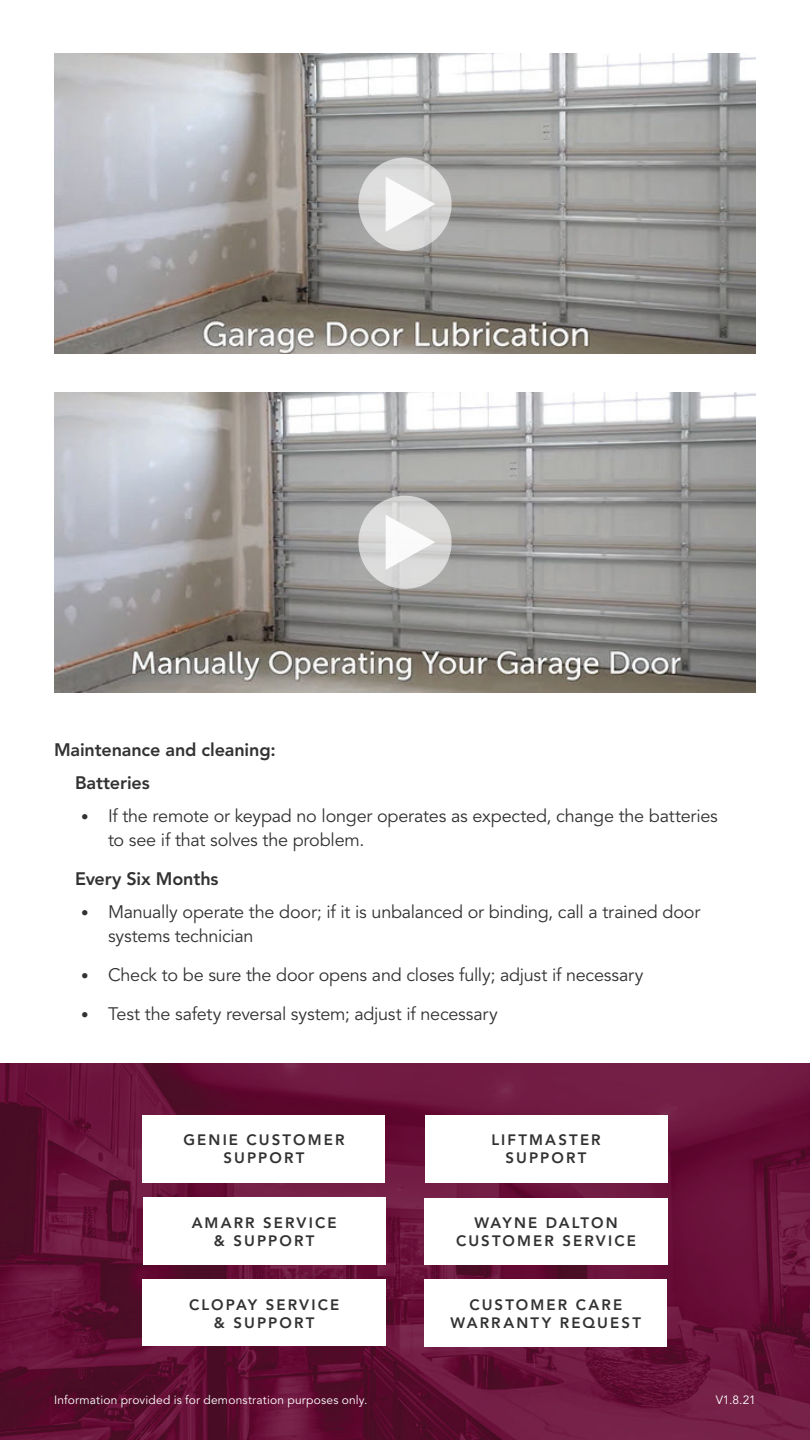
<style>
.page{position:relative;width:810px;height:1440px;background:#fff}
.page>*{position:absolute;margin:0;border:0;box-sizing:border-box;transform-origin:0 0}
.t1{font:18px/24px "Avenir LT Std";letter-spacing:-.015em;color:#313231}
.t2{font:800 18px/33px "Avenir LT Std";letter-spacing:-.01em;color:#313231}
.t3{font:800 15px/18px "Avenir LT Std";letter-spacing:.14em;color:#313231;text-align:center}
.t4{font:12px "Avenir LT Std";letter-spacing:.015em;color:#fff}
.s1{font-weight:800;font-size:15px}
</style>
<div class="page">
<svg style="left:54px;top:53px;width:179px;height:1px"></svg>
<img style="left:0;top:1064px;width:810px;height:376px">
<img style="left:54px;top:54px;width:702px;height:300px">
<img style="left:54px;top:392px;width:702px;height:300px">
<svg style="left:358px;top:158px;width:94px;height:93px;background:#d6d6d6"></svg>
<svg style="left:386px;top:177px;width:49px;height:55px"></svg>
<svg style="left:358px;top:496px;width:94px;height:93px;background:#d7d7d6"></svg>
<svg style="left:386px;top:515px;width:49px;height:55px"></svg>
<div style="left:142px;top:1115px;width:244px;height:67px;background:#fff"></div>
<div style="left:143px;top:1197px;width:243px;height:68px;background:#fff"></div>
<div style="left:424px;top:1198px;width:244px;height:67px;background:#fff"></div>
<div style="left:424px;top:1279px;width:243px;height:68px;background:#fff"></div>
<div style="left:425px;top:1115px;width:243px;height:67px;background:#fff"></div>
<div style="left:143px;top:1280px;width:243px;height:66px;background:#fff"></div>
<p class="t2" style="left:75px;top:733px;width:202px;text-indent:-21px">Maintenance and cleaning:<br>Batteries</p>
<p class="t1" style="left:108px;top:804px;width:611px;text-indent:-27px"><span class="s1">•</span> If the remote or keypad no longer operates as expected, change the batteries to see if that solves the problem.</p>
<p class="t2" style="left:75px;top:862px;width:145px">Every Six Months</p>
<p class="t1" style="left:108px;top:900px;width:594px;text-indent:-27px"><span class="s1">•</span> Manually operate the door; if it is unbalanced or binding, call a trained door systems technician</p>
<p class="t1" style="left:81px;top:963px;width:564px"><span class="s1">•</span> Check to be sure the door opens and closes fully; adjust if necessary</p>
<p class="t1" style="left:81px;top:1002px;width:418px"><span class="s1">•</span> Test the safety reversal system; adjust if necessary</p>
<p class="t3" style="left:184px;top:1131px;width:162px">GENIE CUSTOMER<br>SUPPORT</p>
<p class="t3" style="left:491px;top:1131px;width:111px">LIFTMASTER<br>SUPPORT</p>
<p class="t3" style="left:192px;top:1213px;width:147px">AMARR SERVICE &amp; SUPPORT</p>
<p class="t3" style="left:456px;top:1214px;width:181px">WAYNE DALTON<br>CUSTOMER SERVICE</p>
<p class="t3" style="left:189px;top:1295px;width:152px">CLOPAY SERVICE &amp; SUPPORT</p>
<p class="t3" style="left:451px;top:1296px;width:192px">CUSTOMER CARE<br>WARRANTY REQUEST</p>
<p class="t4" style="left:54px;top:1393px;width:315px">Information provided is for demonstration purposes only.</p>
<p class="t4" style="left:716px;top:1393px;width:42px">V1.8.21</p>
</div>
